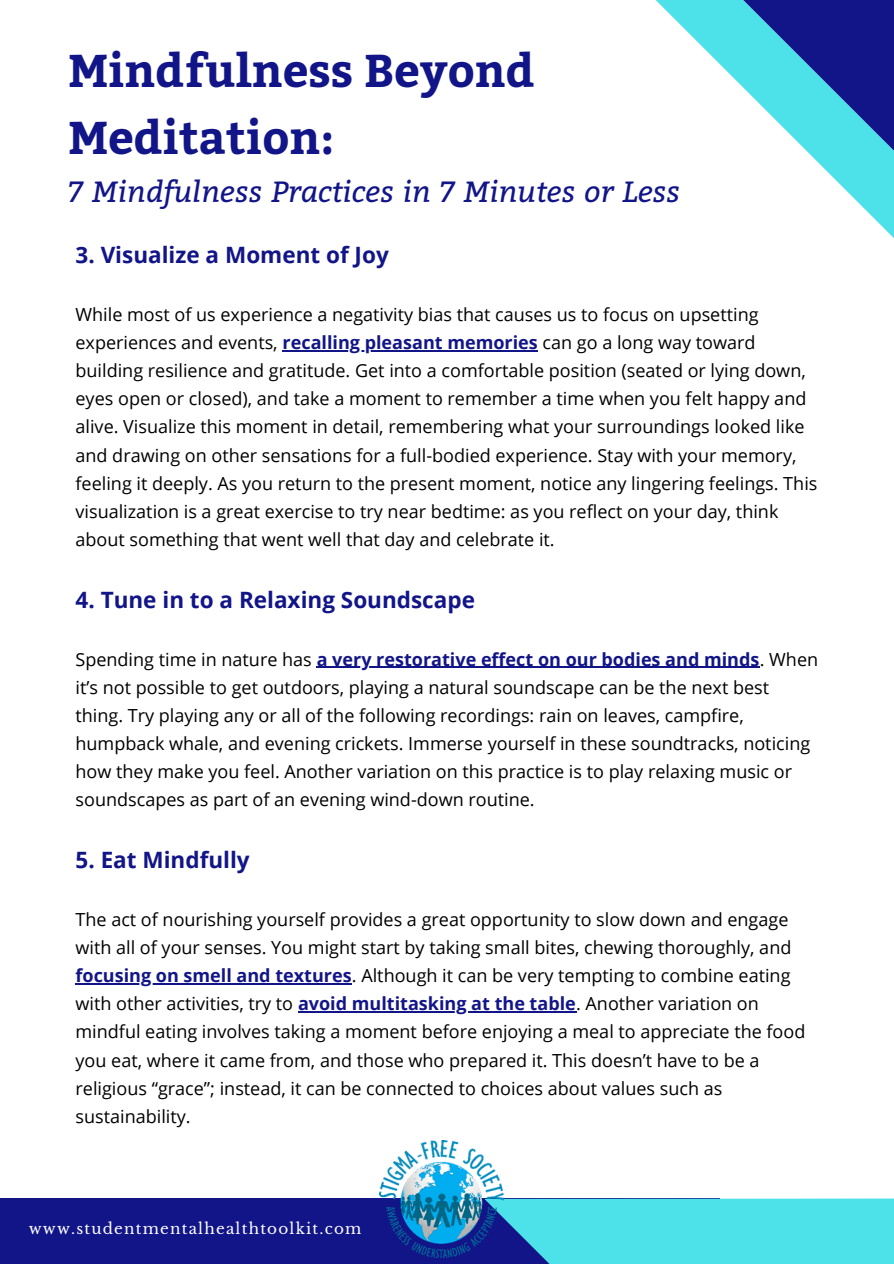
<style>
.page{position:relative;width:894px;height:1264px;background:#fff}
.page>*{position:absolute;margin:0;border:0;box-sizing:border-box;transform-origin:0 0}
.t1{font:700 45.75px/66.4px "Bitter";color:#121588}
.t2{font:italic 29.25px "Bitter";color:#121588}
.t3{font:700 22.5px "Open Sans";color:#121588}
.t4{font:18px/28.2px "Open Sans";color:#000}
.t5{font:15.15px "Libre Baskerville";letter-spacing:.08em;color:#fff}
.s1{font-weight:700;color:#121588}
</style>
<div class="page">
<div style="left:0;top:1198px;width:719px;height:65px;background:#121588"></div>
<svg style="left:484px;top:1011px;width:409px;height:252px"></svg>
<svg style="left:656px;top:0;width:31px;height:31px"></svg>
<svg style="left:687px;top:0;width:206px;height:237px"></svg>
<img style="left:379px;top:1140px;width:124px;height:117px">
<hr style="left:282px;top:350px;width:256px;height:1px;background:#121588">
<hr style="left:317px;top:666px;width:442px;height:1px;background:#121588">
<hr style="left:75px;top:983px;width:277px;height:1px;background:#121588">
<hr style="left:298px;top:1011px;width:278px;height:1px;background:#121588">
<p class="t1" style="left:68px;top:35px;width:467px">Mindfulness Beyond<br>Meditation:</p>
<p class="t2" style="left:68px;top:170px;width:613px">7 Mindfulness Practices in 7 Minutes or Less</p>
<p class="t3" style="left:75px;top:239px;width:315px">3. Visualize a Moment of Joy</p>
<p class="t4" style="left:75px;top:300px;width:743px">While most of us experience a negativity bias that causes us to focus on upsetting experiences and events, <span class="s1">recalling pleasant memories</span> can go a long way toward building resilience and gratitude. Get into a comfortable position (seated or lying down, eyes open or closed), and take a moment to remember a time when you felt happy and alive. Visualize this moment in detail, remembering what your surroundings looked like and drawing on other sensations for a full-bodied experience. Stay with your memory, feeling it deeply. As you return to the present moment, notice any lingering feelings. This visualization is a great exercise to try near bedtime: as you reflect on your day, think about something that went well that day and celebrate it.</p>
<p class="t3" style="left:75px;top:584px;width:401px">4. Tune in to a Relaxing Soundscape</p>
<p class="t4" style="left:75px;top:644px;width:744px">Spending time in nature has <span class="s1">a very restorative effect on our bodies and minds</span>. When it’s not possible to get outdoors, playing a natural soundscape can be the next best thing. Try playing any or all of the following recordings: rain on leaves, campfire, humpback whale, and evening crickets. Immerse yourself in these soundtracks, noticing how they make you feel. Another variation on this practice is to play relaxing music or soundscapes as part of an evening wind-down routine.</p>
<p class="t3" style="left:75px;top:844px;width:176px">5. Eat Mindfully</p>
<p class="t4" style="left:75px;top:904px;width:731px">The act of nourishing yourself provides a great opportunity to slow down and engage with all of your senses. You might start by taking small bites, chewing thoroughly, and <span class="s1">focusing on smell and textures</span>. Although it can be very tempting to combine eating with other activities, try to <span class="s1">avoid multitasking at the table</span>. Another variation on mindful eating involves taking a moment before enjoying a meal to appreciate the food you eat, where it came from, and those who prepared it. This doesn’t have to be a religious “grace”; instead, it can be connected to choices about values such as sustainability.</p>
<p class="t5" style="left:29px;top:1219px;width:334px">www.studentmentalhealthtoolkit.com</p>
</div>
